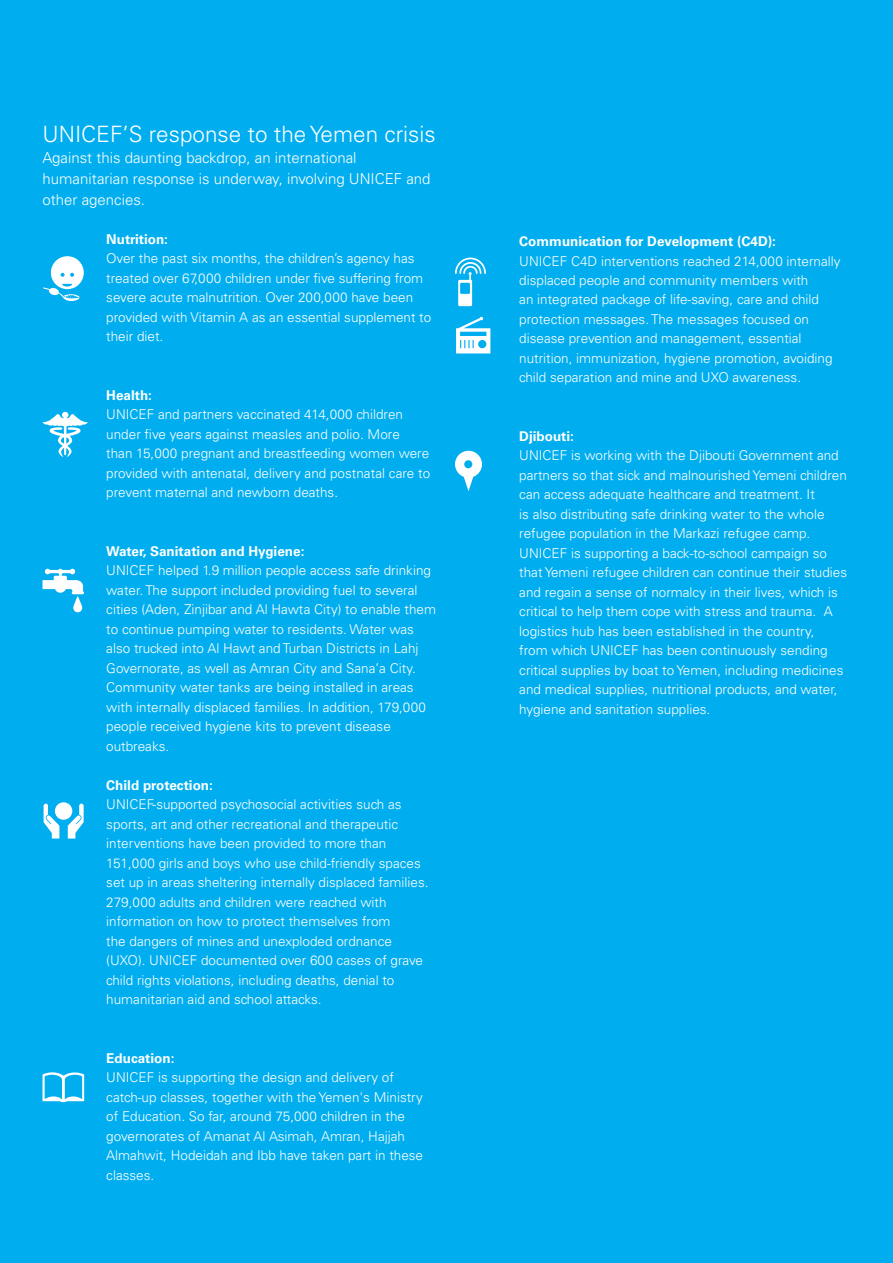
<style>
.page{position:relative;width:893px;height:1263px;background:#00aeef}
.page>*{position:absolute;margin:0;border:0;box-sizing:border-box;transform-origin:0 0}
.t1{font:300 22.5px "Univers LT Std";color:#fff}
.t2{font:300 15px/21px "Univers LT Std";color:#fff}
.t3{font:300 13.5px/19.5px "Univers LT Std";color:#fff}
.t4{font:700 13.5px "Univers LT Std";color:#fff}
</style>
<div class="page">
<svg style="left:43px;top:256px;width:41px;height:45px"></svg>
<svg style="left:43px;top:412px;width:45px;height:45px"></svg>
<svg style="left:43px;top:569px;width:41px;height:44px"></svg>
<svg style="left:44px;top:802px;width:40px;height:36px"></svg>
<svg style="left:43px;top:1072px;width:41px;height:30px"></svg>
<svg style="left:455px;top:258px;width:31px;height:48px"></svg>
<svg style="left:456px;top:317px;width:34px;height:36px"></svg>
<svg style="left:455px;top:451px;width:27px;height:40px"></svg>
<h1 class="t1" style="left:43px;top:120px;width:395px">UNICEF’S response to the Yemen crisis</h1>
<p class="t2" style="left:43px;top:147px;width:390px">Against this daunting backdrop, an international humanitarian response is underway, involving UNICEF and other agencies.</p>
<p class="t4" style="left:106px;top:231px;width:63px">Nutrition:</p>
<p class="t3" style="left:106px;top:249px;width:326px">Over the past six months, the children’s agency has treated over 67,000 children under five suffering from severe acute malnutrition. Over 200,000 have been provided with Vitamin A as an essential supplement to their diet.</p>
<p class="t4" style="left:106px;top:387px;width:47px">Health:</p>
<p class="t3" style="left:106px;top:405px;width:325px">UNICEF and partners vaccinated 414,000 children under five years against measles and polio. More<br>than 15,000 pregnant and breastfeeding women were provided with antenatal, delivery and postnatal care to prevent maternal and newborn deaths.</p>
<p class="t4" style="left:106px;top:543px;width:200px">Water, Sanitation and Hygiene:</p>
<p class="t3" style="left:106px;top:561px;width:331px">UNICEF helped 1.9 million people access safe drinking water. The support included providing fuel to several cities (Aden, Zinjibar and Al Hawta City) to enable them to continue pumping water to residents. Water was also trucked into Al Hawt and Turban Districts in Lahj Governorate, as well as Amran City and Sana’a City.<br>Community water tanks are being installed in areas with internally displaced families. In addition, 179,000 people received hygiene kits to prevent disease outbreaks.</p>
<p class="t4" style="left:106px;top:777px;width:108px">Child protection:</p>
<p class="t3" style="left:106px;top:795px;width:324px">UNICEF-supported psychosocial activities such as sports, art and other recreational and therapeutic interventions have been provided to more than 151,000 girls and boys who use child-friendly spaces set up in areas sheltering internally displaced families.<br>279,000 adults and children were reached with information on how to protect themselves from<br>the dangers of mines and unexploded ordnance (UXO). UNICEF documented over 600 cases of grave child rights violations, including deaths, denial to humanitarian aid and school attacks.</p>
<p class="t4" style="left:106px;top:1050px;width:70px">Education:</p>
<p class="t3" style="left:106px;top:1067px;width:318px">UNICEF is supporting the design and delivery of catch-up classes, together with the Yemen's Ministry of Education. So far, around 75,000 children in the governorates of Amanat Al Asimah, Amran, Hajjah Almahwit, Hodeidah and Ibb have taken part in these classes.</p>
<p class="t4" style="left:519px;top:233px;width:258px">Communication for Development (C4D):</p>
<p class="t3" style="left:519px;top:251px;width:323px">UNICEF C4D interventions reached 214,000 internally displaced people and community members with<br>an integrated package of life-saving, care and child protection messages. The messages focused on disease prevention and management, essential nutrition, immunization, hygiene promotion, avoiding child separation and mine and UXO awareness.</p>
<p class="t4" style="left:519px;top:428px;width:56px">Djibouti:</p>
<p class="t3" style="left:519px;top:446px;width:329px">UNICEF is working with the Djibouti Government and partners so that sick and malnourished Yemeni children can access adequate healthcare and treatment. It<br>is also distributing safe drinking water to the whole refugee population in the Markazi refugee camp.<br>UNICEF is supporting a back-to-school campaign so that Yemeni refugee children can continue their studies and regain a sense of normalcy in their lives, which is critical to help them cope with stress and trauma. A logistics hub has been established in the country,<br>from which UNICEF has been continuously sending critical supplies by boat to Yemen, including medicines and medical supplies, nutritional products, and water, hygiene and sanitation supplies.</p>
</div>
